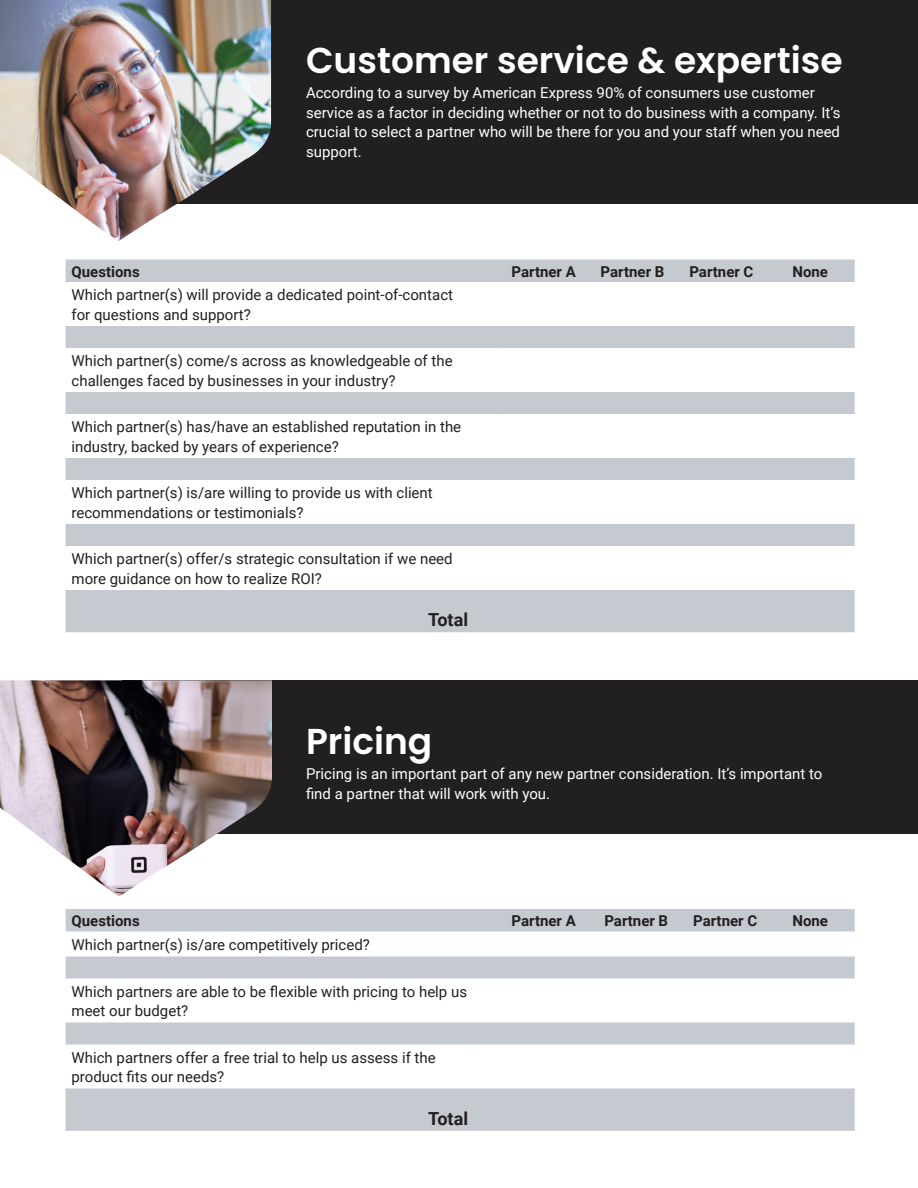
<style>
.page{position:relative;width:918px;height:1188px;background:#fff}
.page>*{position:absolute;margin:0;border:0;box-sizing:border-box;transform-origin:0 0}
.t1{font:600 36px "Poppins";color:#fff}
.t2{font:700 18px "Roboto";color:#221f20}
.t3{font:15px/19.5px "Roboto";color:#221f20}
.t4{font:15px/19.5px "Roboto";color:#fff}
.t5{font:700 15px "Roboto";color:#221f20}
</style>
<div class="page">
<div style="left:123px;top:0;width:795px;height:204px;background:#221f20"></div>
<svg style="left:66px;top:260px;width:789px;height:372px"></svg>
<hr style="left:66px;top:282px;width:408px;height:2px;background:#fff">
<hr style="left:474px;top:282px;width:25px;height:2px;background:#fff">
<hr style="left:499px;top:282px;width:89px;height:2px;background:#fff">
<hr style="left:588px;top:282px;width:89px;height:2px;background:#fff">
<hr style="left:677px;top:282px;width:89px;height:2px;background:#fff">
<hr style="left:766px;top:282px;width:89px;height:2px;background:#fff">
<hr style="left:66px;top:348px;width:408px;height:2px;background:#fff">
<hr style="left:474px;top:348px;width:25px;height:2px;background:#fff">
<hr style="left:499px;top:348px;width:89px;height:2px;background:#fff">
<hr style="left:588px;top:348px;width:89px;height:2px;background:#fff">
<hr style="left:677px;top:348px;width:89px;height:2px;background:#fff">
<hr style="left:766px;top:348px;width:89px;height:2px;background:#fff">
<hr style="left:66px;top:414px;width:408px;height:2px;background:#fff">
<hr style="left:474px;top:414px;width:25px;height:2px;background:#fff">
<hr style="left:499px;top:414px;width:89px;height:2px;background:#fff">
<hr style="left:588px;top:414px;width:89px;height:2px;background:#fff">
<hr style="left:677px;top:414px;width:89px;height:2px;background:#fff">
<hr style="left:766px;top:414px;width:89px;height:2px;background:#fff">
<hr style="left:66px;top:480px;width:408px;height:2px;background:#fff">
<hr style="left:474px;top:480px;width:25px;height:2px;background:#fff">
<hr style="left:499px;top:480px;width:89px;height:2px;background:#fff">
<hr style="left:588px;top:480px;width:89px;height:2px;background:#fff">
<hr style="left:677px;top:480px;width:89px;height:2px;background:#fff">
<hr style="left:766px;top:480px;width:89px;height:2px;background:#fff">
<hr style="left:66px;top:546px;width:408px;height:2px;background:#fff">
<hr style="left:474px;top:546px;width:25px;height:2px;background:#fff">
<hr style="left:499px;top:546px;width:89px;height:2px;background:#fff">
<hr style="left:588px;top:546px;width:89px;height:2px;background:#fff">
<hr style="left:677px;top:546px;width:89px;height:2px;background:#fff">
<hr style="left:766px;top:546px;width:89px;height:2px;background:#fff">
<hr style="left:66px;top:325px;width:408px;height:1px;background:#fff">
<svg style="left:474px;top:325px;width:25px;height:1px"></svg>
<hr style="left:499px;top:325px;width:89px;height:1px;background:#fff">
<hr style="left:588px;top:325px;width:89px;height:1px;background:#fff">
<hr style="left:677px;top:325px;width:89px;height:1px;background:#fff">
<hr style="left:766px;top:325px;width:89px;height:1px;background:#fff">
<hr style="left:66px;top:391px;width:408px;height:1px;background:#fff">
<svg style="left:474px;top:391px;width:25px;height:1px"></svg>
<hr style="left:499px;top:391px;width:89px;height:1px;background:#fff">
<hr style="left:588px;top:391px;width:89px;height:1px;background:#fff">
<hr style="left:677px;top:391px;width:89px;height:1px;background:#fff">
<hr style="left:766px;top:391px;width:89px;height:1px;background:#fff">
<hr style="left:66px;top:457px;width:408px;height:1px;background:#fff">
<svg style="left:474px;top:457px;width:25px;height:1px"></svg>
<hr style="left:499px;top:457px;width:89px;height:1px;background:#fff">
<hr style="left:588px;top:457px;width:89px;height:1px;background:#fff">
<hr style="left:677px;top:457px;width:89px;height:1px;background:#fff">
<hr style="left:766px;top:457px;width:89px;height:1px;background:#fff">
<hr style="left:66px;top:523px;width:408px;height:1px;background:#fff">
<svg style="left:474px;top:523px;width:25px;height:1px"></svg>
<hr style="left:499px;top:523px;width:89px;height:1px;background:#fff">
<hr style="left:588px;top:523px;width:89px;height:1px;background:#fff">
<hr style="left:677px;top:523px;width:89px;height:1px;background:#fff">
<hr style="left:766px;top:523px;width:89px;height:1px;background:#fff">
<hr style="left:66px;top:589px;width:408px;height:1px;background:#fff">
<svg style="left:474px;top:589px;width:25px;height:1px"></svg>
<hr style="left:499px;top:589px;width:89px;height:1px;background:#fff">
<hr style="left:588px;top:589px;width:89px;height:1px;background:#fff">
<hr style="left:677px;top:589px;width:89px;height:1px;background:#fff">
<hr style="left:766px;top:589px;width:89px;height:1px;background:#fff">
<div style="left:123px;top:681px;width:795px;height:153px;background:#221f20"></div>
<svg style="left:66px;top:909px;width:789px;height:222px"></svg>
<hr style="left:66px;top:932px;width:408px;height:1px;background:#fff">
<svg style="left:474px;top:932px;width:25px;height:1px"></svg>
<hr style="left:499px;top:932px;width:89px;height:1px;background:#fff">
<hr style="left:588px;top:932px;width:89px;height:1px;background:#fff">
<hr style="left:677px;top:932px;width:89px;height:1px;background:#fff">
<hr style="left:766px;top:932px;width:89px;height:1px;background:#fff">
<hr style="left:66px;top:979px;width:408px;height:1px;background:#fff">
<svg style="left:474px;top:979px;width:25px;height:1px"></svg>
<hr style="left:499px;top:979px;width:89px;height:1px;background:#fff">
<hr style="left:588px;top:979px;width:89px;height:1px;background:#fff">
<hr style="left:677px;top:979px;width:89px;height:1px;background:#fff">
<hr style="left:766px;top:979px;width:89px;height:1px;background:#fff">
<hr style="left:66px;top:1045px;width:408px;height:1px;background:#fff">
<svg style="left:474px;top:1045px;width:25px;height:1px"></svg>
<hr style="left:499px;top:1045px;width:89px;height:1px;background:#fff">
<hr style="left:588px;top:1045px;width:89px;height:1px;background:#fff">
<hr style="left:677px;top:1045px;width:89px;height:1px;background:#fff">
<hr style="left:766px;top:1045px;width:89px;height:1px;background:#fff">
<hr style="left:66px;top:956px;width:408px;height:1px;background:#fff">
<svg style="left:474px;top:956px;width:25px;height:1px"></svg>
<hr style="left:499px;top:956px;width:89px;height:1px;background:#fff">
<hr style="left:588px;top:956px;width:89px;height:1px;background:#fff">
<hr style="left:677px;top:956px;width:89px;height:1px;background:#fff">
<hr style="left:766px;top:956px;width:89px;height:1px;background:#fff">
<hr style="left:66px;top:1022px;width:408px;height:1px;background:#fff">
<svg style="left:474px;top:1022px;width:25px;height:1px"></svg>
<hr style="left:499px;top:1022px;width:89px;height:1px;background:#fff">
<hr style="left:588px;top:1022px;width:89px;height:1px;background:#fff">
<hr style="left:677px;top:1022px;width:89px;height:1px;background:#fff">
<hr style="left:766px;top:1022px;width:89px;height:1px;background:#fff">
<hr style="left:66px;top:1088px;width:408px;height:1px;background:#fff">
<svg style="left:474px;top:1088px;width:25px;height:1px"></svg>
<hr style="left:499px;top:1088px;width:89px;height:1px;background:#fff">
<hr style="left:588px;top:1088px;width:89px;height:1px;background:#fff">
<hr style="left:677px;top:1088px;width:89px;height:1px;background:#fff">
<hr style="left:766px;top:1088px;width:89px;height:1px;background:#fff">
<img style="left:0;top:0;width:271px;height:241px">
<img style="left:0;top:680px;width:272px;height:216px">
<h1 class="t1" style="left:306px;top:39px;width:538px">Customer service &amp; expertise</h1>
<p class="t4" style="left:306px;top:83px;width:536px">According to a survey by American Express 90% of consumers use customer service as a factor in deciding whether or not to do business with a company. It’s crucial to select a partner who will be there for you and your staff when you need support.</p>
<p class="t5" style="left:72px;top:261px;width:70px">Questions</p>
<p class="t5" style="left:512px;top:261px;width:66px">Partner A</p>
<p class="t5" style="left:601px;top:261px;width:65px">Partner B</p>
<p class="t5" style="left:689px;top:261px;width:66px">Partner C</p>
<p class="t5" style="left:793px;top:261px;width:37px">None</p>
<p class="t3" style="left:72px;top:284px;width:383px">Which partner(s) will provide a dedicated point-of-contact for questions and support?</p>
<p class="t3" style="left:72px;top:350px;width:383px">Which partner(s) come/s across as knowledgeable of the challenges faced by businesses in your industry?</p>
<p class="t3" style="left:72px;top:416px;width:391px">Which partner(s) has/have an established reputation in the industry, backed by years of experience?</p>
<p class="t3" style="left:72px;top:482px;width:363px">Which partner(s) is/are willing to provide us with client recommendations or testimonials?</p>
<p class="t3" style="left:72px;top:548px;width:383px">Which partner(s) offer/s strategic consultation if we need more guidance on how to realize ROI?</p>
<p class="t2" style="left:428px;top:607px;width:41px">Total</p>
<h1 class="t1" style="left:306px;top:720px;width:128px">Pricing</h1>
<p class="t4" style="left:306px;top:764px;width:518px">Pricing is an important part of any new partner consideration. It’s important to find a partner that will work with you.</p>
<p class="t5" style="left:72px;top:910px;width:70px">Questions</p>
<p class="t5" style="left:512px;top:910px;width:66px">Partner A</p>
<p class="t5" style="left:604px;top:910px;width:65px">Partner B</p>
<p class="t5" style="left:693px;top:910px;width:66px">Partner C</p>
<p class="t5" style="left:793px;top:910px;width:37px">None</p>
<p class="t3" style="left:72px;top:934px;width:300px">Which partner(s) is/are competitively priced?</p>
<p class="t3" style="left:72px;top:981px;width:397px">Which partners are able to be flexible with pricing to help us meet our budget?</p>
<p class="t3" style="left:72px;top:1047px;width:366px">Which partners offer a free trial to help us assess if the product fits our needs?</p>
<p class="t2" style="left:428px;top:1106px;width:41px">Total</p>
</div>
